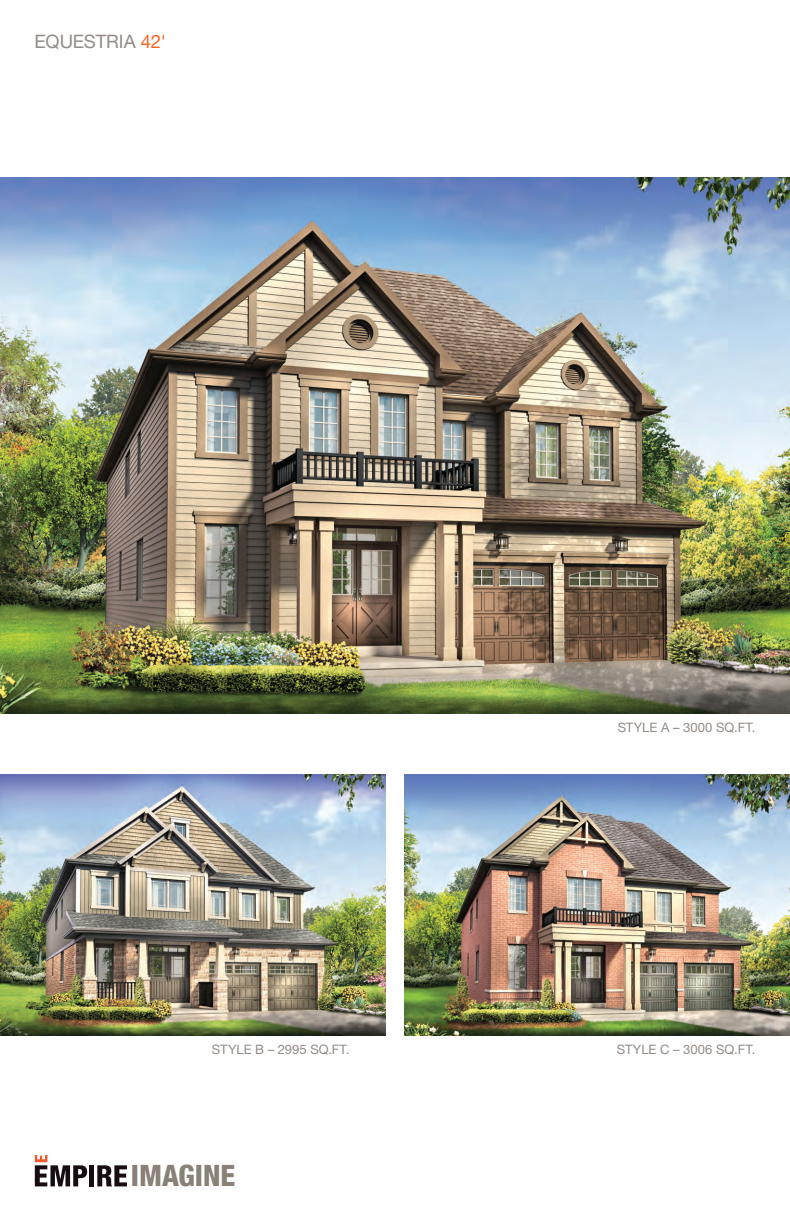
<style>
.page{position:relative;width:790px;height:1222px;background:#fff}
.page>*{position:absolute;margin:0;border:0;box-sizing:border-box;transform-origin:0 0}
.t1{font:800 condensed 29.5px "Helvetica Neue LT Std";color:#898077}
.t2{font:18.5px "Helvetica Neue LT Std";letter-spacing:-.005em;color:#938c88}
.t3{font:13px "Helvetica Neue LT Std";color:#938c88}
.s1{color:#f36421}
</style>
<div class="page">
<img style="left:404px;top:774px;width:385px;height:261px">
<img style="left:0;top:774px;width:385px;height:261px">
<img style="left:0;top:177px;width:789px;height:536px">
<div style="left:89px;top:1165px;width:5px;height:21px;background:#160c12"></div>
<svg style="left:35px;top:1155px;width:52px;height:31px"></svg>
<svg style="left:97px;top:1165px;width:30px;height:21px"></svg>
<h2 class="t2" style="left:35px;top:30px;width:133px">EQUESTRIA <span class="s1">42'</span></h2>
<p class="t3" style="left:617px;top:719px;width:139px">STYLE A – 3000 SQ.FT.</p>
<p class="t3" style="left:212px;top:1041px;width:139px">STYLE B – 2995 SQ.FT.</p>
<p class="t3" style="left:616px;top:1041px;width:140px">STYLE C – 3006 SQ.FT.</p>
<h1 class="t1" style="left:131px;top:1157px;width:106px">IMAGINE</h1>
</div>
